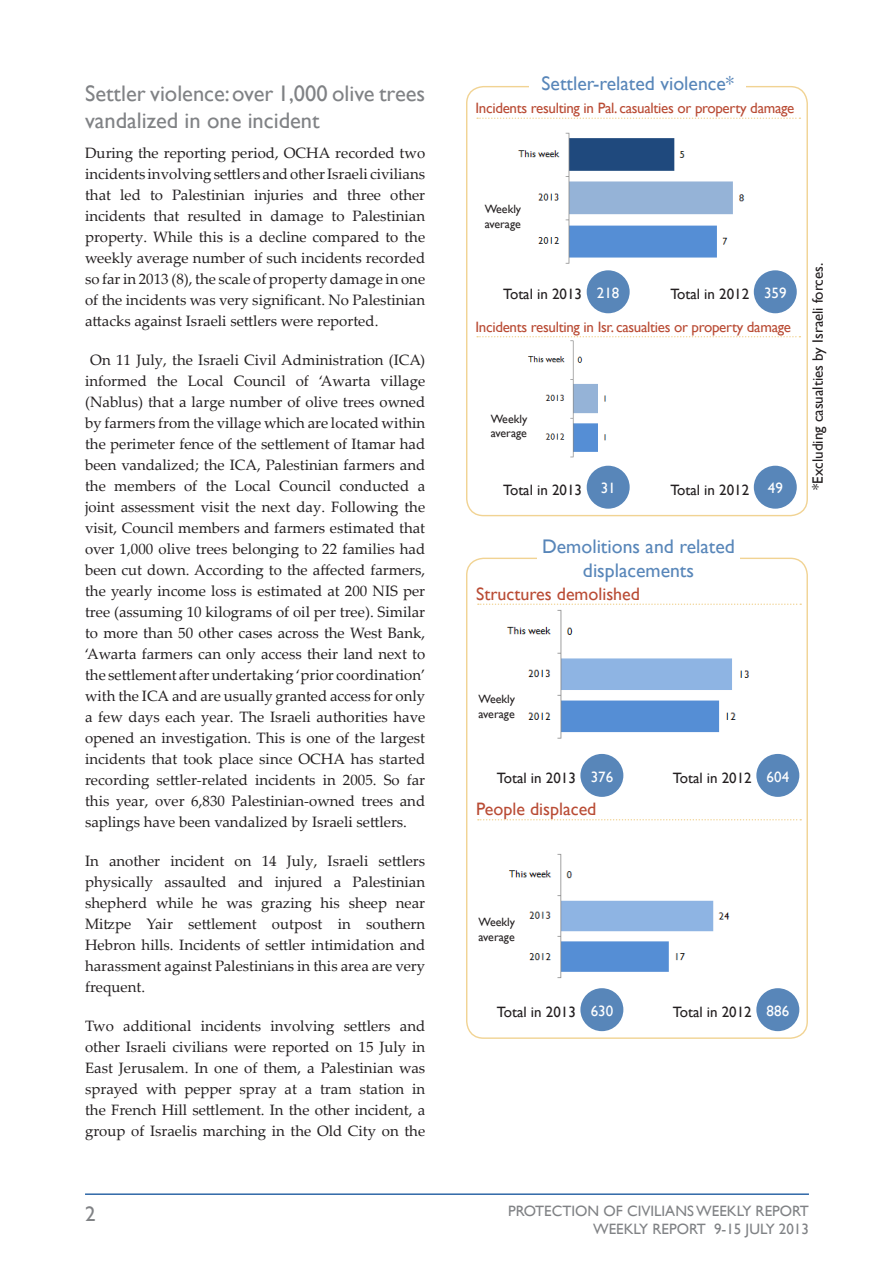
<style>
.page{position:relative;width:893px;height:1263px;background:#fff}
.page>*{position:absolute;margin:0;border:0;box-sizing:border-box;transform-origin:0 0}
.Eng_sub_header{font:22.5px/27px "Gill Sans";color:#808285}
.t1{font:21px "Gill Sans";color:#808285}
.t2{font:19.65px/23.5px "Gill Sans";color:#5886b9;text-align:center}
.t3{font:18px "Gill Sans";color:#b94b34}
.Eng_running_text{font:15px/21px "Palatino Linotype";color:#231f20;text-align:justify}
.Eng_running_text-2{font:15px "Gill Sans";color:#231f20}
.t4{font:15px "Gill Sans";letter-spacing:-.02em;color:#b94b34}
.t5{font:15px/18px "Gill Sans";color:#808285;text-align:right}
.t6{font:15px "Gill Sans";color:#fff}
.t7{font:12px/14.4px "Gill Sans";color:#231f20}
</style>
<div class="page">
<hr style="left:85px;top:1193px;width:724px;height:2px;background:#2f68a7">
<img style="left:506px;top:609px;width:243px;height:130px">
<img style="left:508px;top:853px;width:222px;height:126px">
<img style="left:518px;top:132px;width:227px;height:132px">
<img style="left:509px;top:337px;width:196px;height:136px">
<svg style="left:477px;top:118px;width:323px;height:1px"></svg>
<svg style="left:477px;top:336px;width:323px;height:1px"></svg>
<div style="left:754px;top:270px;width:43px;height:43px;background:#5886b9;border-radius:50%"></div>
<div style="left:587px;top:270px;width:43px;height:43px;background:#5886b9;border-radius:50%"></div>
<div style="left:754px;top:466px;width:43px;height:43px;background:#5886b9;border-radius:50%"></div>
<div style="left:587px;top:466px;width:43px;height:43px;background:#5886b9;border-radius:50%"></div>
<svg style="left:478px;top:819px;width:323px;height:1px"></svg>
<svg style="left:478px;top:603px;width:323px;height:2px"></svg>
<div style="left:756px;top:754px;width:43px;height:43px;background:#5886b9;border-radius:50%"></div>
<div style="left:580px;top:754px;width:43px;height:43px;background:#5886b9;border-radius:50%"></div>
<div style="left:756px;top:988px;width:43px;height:43px;background:#5886b9;border-radius:50%"></div>
<div style="left:580px;top:988px;width:43px;height:43px;background:#5886b9;border-radius:50%"></div>
<p class="Eng_sub_header" style="left:85px;top:79px;width:342px">Settler violence: over 1,000 olive trees vandalized in one incident</p>
<p class="Eng_running_text" style="left:85px;top:141px;width:342px">During the reporting period, OCHA recorded two incidents involving settlers and other Israeli civilians that led to Palestinian injuries and three other incidents that resulted in damage to Palestinian property. While this is a decline compared to the weekly average number of such incidents recorded so far in 2013 (8), the scale of property damage in one of the incidents was very significant. No Palestinian attacks against Israeli settlers were reported.</p>
<p class="Eng_running_text" style="left:85px;top:348px;width:342px;text-indent:5px">On 11 July, the Israeli Civil Administration (ICA) informed the Local Council of ‘Awarta village (Nablus) that a large number of olive trees owned by farmers from the village which are located within the perimeter fence of the settlement of Itamar had been vandalized; the ICA, Palestinian farmers and the members of the Local Council conducted a joint assessment visit the next day. Following the visit, Council members and farmers estimated that over 1,000 olive trees belonging to 22 families had been cut down. According to the affected farmers, the yearly income loss is estimated at 200 NIS per tree (assuming 10 kilograms of oil per tree). Similar to more than 50 other cases across the West Bank, ‘Awarta farmers can only access their land next to the settlement after undertaking ‘prior coordination’ with the ICA and are usually granted access for only a few days each year. The Israeli authorities have opened an investigation. This is one of the largest incidents that took place since OCHA has started recording settler-related incidents in 2005. So far this year, over 6,830 Palestinian-owned trees and saplings have been vandalized by Israeli settlers.</p>
<p class="Eng_running_text" style="left:85px;top:849px;width:342px">In another incident on 14 July, Israeli settlers physically assaulted and injured a Palestinian shepherd while he was grazing his sheep near Mitzpe Yair settlement outpost in southern Hebron hills. Incidents of settler intimidation and harassment against Palestinians in this area are very frequent.</p>
<p class="Eng_running_text" style="left:85px;top:1014px;width:342px">Two additional incidents involving settlers and other Israeli civilians were reported on 15 July in East Jerusalem. In one of them, a Palestinian was sprayed with pepper spray at a tram station in the French Hill settlement. In the other incident, a group of Israelis marching in the Old City on the</p>
<p class="t1" style="left:85px;top:1201px;width:12px">2</p>
<p class="t2" style="left:542px;top:72px;width:194px">Settler-related violence*</p>
<p class="t4" style="left:475px;top:99px;width:320px">Incidents resulting in Pal. casualties or property damage</p>
<p class="t7" style="left:485px;top:202px;width:38px">Weekly average</p>
<p class="t6" style="left:597px;top:284px;width:24px">218</p>
<p class="t6" style="left:764px;top:284px;width:24px">359</p>
<p class="Eng_running_text-2" style="left:503px;top:286px;width:80px">Total in 2013</p>
<p class="Eng_running_text-2" style="left:670px;top:286px;width:80px">Total in 2012</p>
<p class="t4" style="left:475px;top:318px;width:317px">Incidents resulting in Isr. casualties or property damage</p>
<p class="t7" style="left:491px;top:412px;width:38px">Weekly average</p>
<p class="t6" style="left:601px;top:480px;width:16px">31</p>
<p class="t6" style="left:768px;top:480px;width:16px">49</p>
<p class="Eng_running_text-2" style="left:503px;top:481px;width:80px">Total in 2013</p>
<p class="Eng_running_text-2" style="left:670px;top:481px;width:80px">Total in 2012</p>
<p class="t2" style="left:542px;top:535px;width:194px">Demolitions and related displacements</p>
<p class="t3" style="left:476px;top:583px;width:165px">Structures demolished</p>
<p class="Eng_running_text-2" style="left:809px;top:490px;width:229px;rotate:-90deg">*Excluding casualties by Israeli forces.</p>
<p class="t7" style="left:479px;top:692px;width:38px">Weekly average</p>
<p class="t6" style="left:591px;top:768px;width:24px">376</p>
<p class="t6" style="left:767px;top:768px;width:24px">604</p>
<p class="Eng_running_text-2" style="left:497px;top:769px;width:80px">Total in 2013</p>
<p class="Eng_running_text-2" style="left:673px;top:769px;width:80px">Total in 2012</p>
<p class="t3" style="left:476px;top:799px;width:122px">People displaced</p>
<p class="t7" style="left:479px;top:915px;width:38px">Weekly average</p>
<p class="t6" style="left:591px;top:1002px;width:24px">630</p>
<p class="t6" style="left:767px;top:1002px;width:24px">886</p>
<p class="Eng_running_text-2" style="left:497px;top:1003px;width:80px">Total in 2013</p>
<p class="Eng_running_text-2" style="left:673px;top:1003px;width:80px">Total in 2012</p>
<p class="t5" style="left:508px;top:1202px;width:302px">PROTECTION OF CIVILIANS WEEKLY REPORT<br>WEEKLY REPORT 9-15 JULY 2013</p>
</div>
